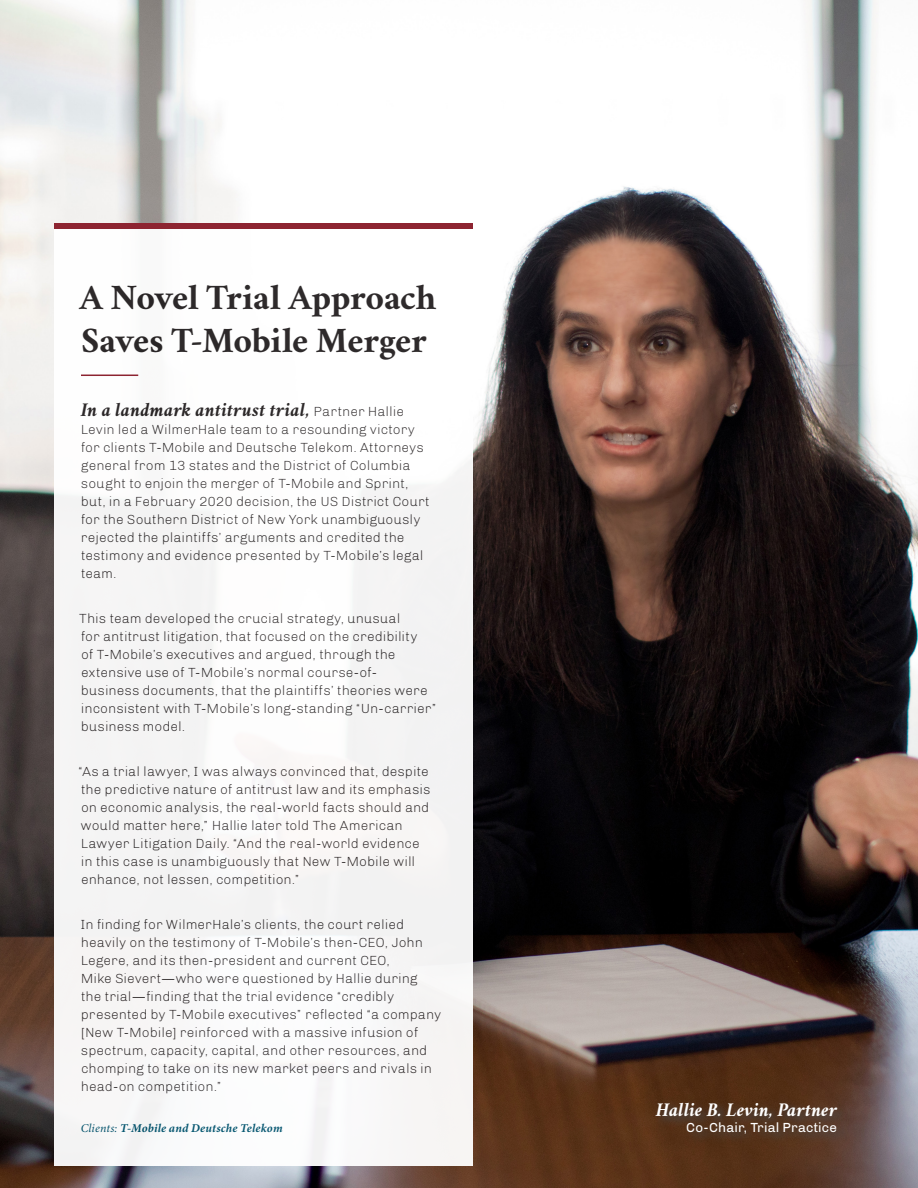
<style>
.page{position:relative;width:918px;height:1188px;background:#fff}
.page>*{position:absolute;margin:0;border:0;box-sizing:border-box;transform-origin:0 0}
.t1{font:700 36px/43.2px "Crimson";letter-spacing:-.01em;color:#231f20}
.t2{font:italic 700 19.5px "Crimson";color:#231f20}
.intro{font:italic 700 19.5px "Crimson";color:#fff}
.t3{font:300 13.5px/18px "Chivo";letter-spacing:.01em;color:#231f20}
.intro-2{font:13.5px "Chivo";letter-spacing:.01em;color:#fff}
.t4{font:italic 700 12px "Minion Pro";letter-spacing:.015em;color:#00546e}
.s1{font-family:"Chivo";font-weight:300;font-style:normal;font-size:13.5px}
.s2{font-weight:400}
</style>
<div class="page">
<img style="left:0;top:0;width:918px;height:1188px">
<div style="left:54px;top:229px;width:418px;height:936px;background:#f9f8f8"></div>
<div style="left:54px;top:223px;width:418px;height:5px;background:#8d2431"></div>
<hr style="left:81px;top:375px;width:57px;height:1px;background:#8d2431">
<svg style="left:654px;top:1099px;width:196px;height:46px;background:#533420"></svg>
<h1 class="t1" style="left:79px;top:276px;width:358px">A Novel Trial Approach<br>Saves T-Mobile Merger</h1>
<h2 class="t2" style="left:81px;top:397px;width:325px">In a landmark antitrust trial, <span class="s1">Partner Hallie</span></h2>
<p class="t3" style="left:81px;top:421px;width:350px">Levin led a WilmerHale team to a resounding victory for clients T-Mobile and Deutsche Telekom. Attorneys general from 13 states and the District of Columbia sought to enjoin the merger of T-Mobile and Sprint, but, in a February 2020 decision, the US District Court for the Southern District of New York unambiguously rejected the plaintiffs’ arguments and credited the testimony and evidence presented by T-Mobile’s legal team.</p>
<p class="t3" style="left:79px;top:610px;width:359px">This team developed the crucial strategy, unusual<br>for antitrust litigation, that focused on the credibility<br>of T-Mobile’s executives and argued, through the extensive use of T-Mobile’s normal course-of-<br>business documents, that the plaintiffs’ theories were inconsistent with T-Mobile’s long-standing “Un-carrier” business model.</p>
<p class="t3" style="left:79px;top:763px;width:354px">“As a trial lawyer, I was always convinced that, despite the predictive nature of antitrust law and its emphasis on economic analysis, the real-world facts should and would matter here,” Hallie later told The American Lawyer Litigation Daily. “And the real-world evidence in this case is unambiguously that New T-Mobile will enhance, not lessen, competition.”</p>
<p class="t3" style="left:81px;top:916px;width:362px">In finding for WilmerHale’s clients, the court relied heavily on the testimony of T-Mobile’s then-CEO, John Legere, and its then-president and current CEO,<br>Mike Sievert—who were questioned by Hallie during the trial—finding that the trial evidence “credibly presented by T-Mobile executives” reflected “a company [New T-Mobile] reinforced with a massive infusion of spectrum, capacity, capital, and other resources, and chomping to take on its new market peers and rivals in head-on competition.”</p>
<p class="t4" style="left:81px;top:1121px;width:203px"><span class="s2">Clients:</span> T-Mobile and Deutsche Telekom</p>
<p class="intro" style="left:656px;top:1097px;width:183px">Hallie B. Levin, Partner</p>
<p class="intro-2" style="left:686px;top:1120px;width:152px">Co-Chair, Trial Practice</p>
</div>
